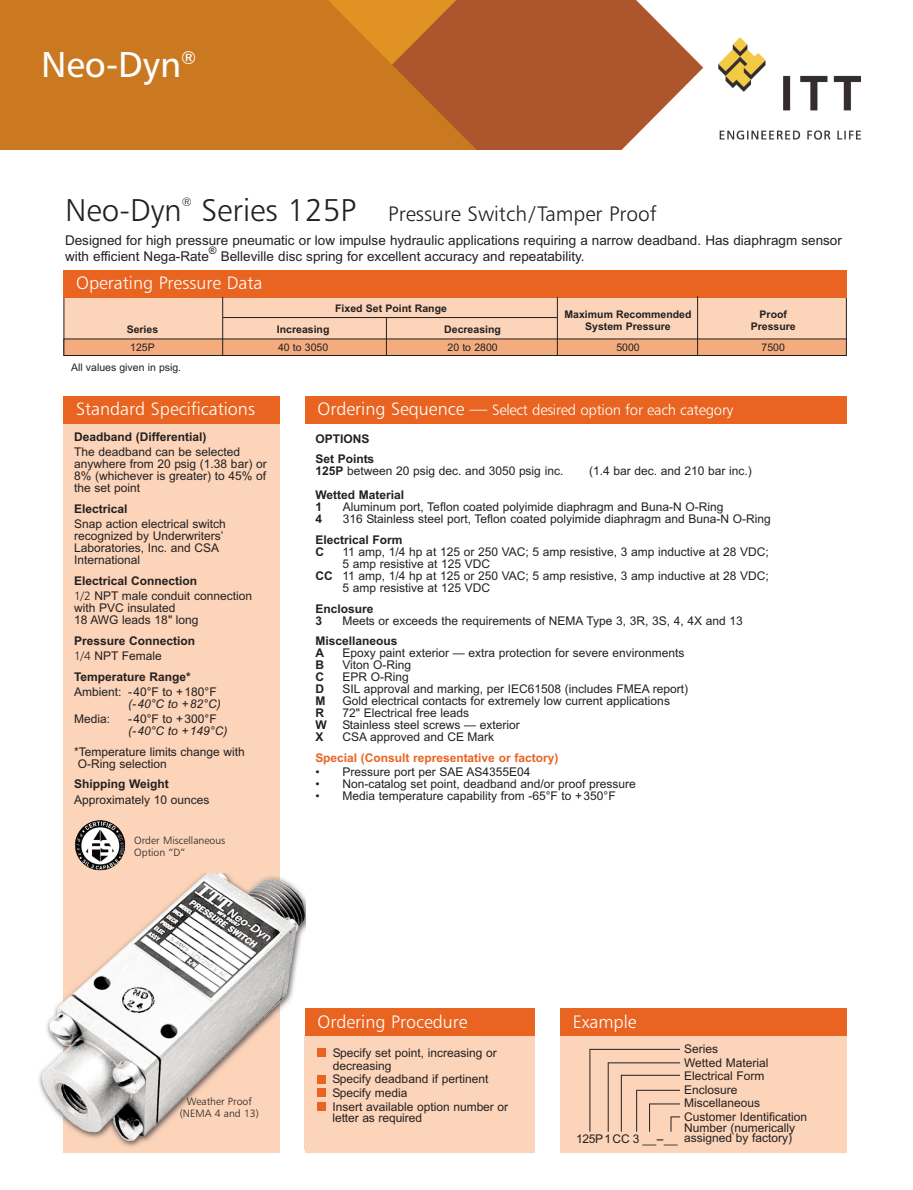
<style>
.page{position:relative;width:913px;height:1190px;background:#fff}
.page>*{position:absolute;margin:0;border:0;box-sizing:border-box;transform-origin:0 0}
.t1{font:36px "Humanist 777 BT Roman B";color:#fff}
.t2{font:31.5px "Humanist 777 BT Light B";color:#231f20}
.t3{font:21px "Humanist 777 BT Light B";color:#231f20}
.t4{font:18px "Humanist 777 BT Light B";color:#fff}
.t5{font:15px "Humanist 777 BT Light B";letter-spacing:-.015em;color:#fff}
.t6{font:13.5px/16.2px "Arial";color:#231f20}
.t7{font:12px/13.5px "Arial";color:#231f20}
.t8{font:700 12px/12px "Arial";color:#231f20}
.t9{font:700 12px "Arial";color:#ea6421}
.t10{font:italic 12px "Arial";color:#231f20}
.t11{font:12px "Humanist 777 BT Light B";color:#231f20}
.t12{font:700 10.5px/12px "Arial";color:#231f20;text-align:center}
.t13{font:10.5px/12px "Humanist 777 BT Light B";color:#231f20;text-align:center}
.t14{font:10.5px "Arial";color:#231f20}
.s1{font-size:31.5px}
.s2{font-size:18px}
.s3{font-weight:700}
.s4{font-family:"Humanist 777 BT Light B"}
.s5{font-family:"Humanist 777 BT Light B";font-weight:400}
.s6{font-weight:400}
</style>
<div class="page">
<div style="left:64px;top:421px;width:216px;height:731px;background:#fbd4b9"></div>
<div style="left:560px;top:1035px;width:287px;height:117px;background:#fbd4b9"></div>
<div style="left:64px;top:296px;width:782px;height:59px;background:#fbd4b9"></div>
<div style="left:64px;top:270px;width:783px;height:27px;background:#ea6421"></div>
<div style="left:64px;top:396px;width:216px;height:27px;background:#ea6421"></div>
<div style="left:305px;top:396px;width:542px;height:27px;background:#ea6421"></div>
<div style="left:64px;top:339px;width:782px;height:16px;background:#f4ac7f"></div>
<div style="left:64px;top:338px;width:783px;height:18px;border:1px solid #231f20"></div>
<div style="left:305px;top:1035px;width:229px;height:117px;background:#fbd4b9"></div>
<div style="left:317px;top:1101px;width:8px;height:9px;background:#ea6421"></div>
<div style="left:317px;top:1088px;width:8px;height:8px;background:#ea6421"></div>
<div style="left:317px;top:1074px;width:8px;height:9px;background:#ea6421"></div>
<div style="left:317px;top:1047px;width:8px;height:9px;background:#ea6421"></div>
<hr style="left:589px;top:1048px;width:91px;height:1px;background:#231f20">
<hr style="left:589px;top:1049px;width:1px;height:82px;background:#231f20">
<hr style="left:608px;top:1062px;width:72px;height:1px;background:#231f20">
<hr style="left:621px;top:1074px;width:59px;height:1px;background:#231f20">
<hr style="left:608px;top:1062px;width:1px;height:69px;background:#231f20">
<hr style="left:649px;top:1103px;width:31px;height:1px;background:#231f20">
<hr style="left:636px;top:1089px;width:44px;height:1px;background:#231f20">
<svg style="left:670px;top:1116px;width:10px;height:15px"></svg>
<hr style="left:621px;top:1074px;width:1px;height:57px;background:#231f20">
<hr style="left:636px;top:1089px;width:1px;height:42px;background:#231f20">
<svg style="left:649px;top:1103px;width:1px;height:28px"></svg>
<hr style="left:222px;top:297px;width:1px;height:59px;background:#231f20">
<hr style="left:386px;top:317px;width:1px;height:39px;background:#231f20">
<hr style="left:557px;top:297px;width:1px;height:59px;background:#231f20">
<hr style="left:223px;top:317px;width:334px;height:1px;background:#231f20">
<hr style="left:697px;top:296px;width:1px;height:60px;background:#231f20">
<div style="left:560px;top:1008px;width:287px;height:27px;background:#ea6421"></div>
<img style="left:0;top:0;width:860px;height:149px">
<img style="left:39px;top:873px;width:267px;height:276px">
<img style="left:305px;top:1035px;width:1px;height:114px">
<div style="left:305px;top:1008px;width:229px;height:27px;background:#ea6421"></div>
<img style="left:75px;top:820px;width:50px;height:50px">
<h1 class="t1" style="left:41px;top:50px;width:157px">Neo-Dyn<sup>®</sup></h1>
<h2 class="t2" style="left:65px;top:192px;width:118px">Neo-Dyn</h2>
<p class="t11" style="left:182px;top:195px;width:11px">®</p>
<h3 class="t3" style="left:202px;top:201px;width:456px"><span class="s1">Series 125P</span> Pressure Switch/Tamper Proof</h3>
<p class="t6" style="left:65px;top:232px;width:778px">Designed for high pressure pneumatic or low impulse hydraulic applications requiring a narrow deadband. Has diaphragm sensor with efficient Nega-Rate</p>
<p class="t14" style="left:209px;top:244px;width:9px">®</p>
<p class="t6" style="left:221px;top:248px;width:365px">Belleville disc spring for excellent accuracy and repeatability.</p>
<h3 class="t4" style="left:76px;top:272px;width:188px">Operating Pressure Data</h3>
<p class="t12" style="left:127px;top:323px;width:33px">Series</p>
<p class="t14" style="left:130px;top:341px;width:26px">125P</p>
<p class="t14" style="left:71px;top:361px;width:112px">All values given in psig.</p>
<p class="t12" style="left:335px;top:302px;width:113px">Fixed Set Point Range</p>
<p class="t12" style="left:277px;top:323px;width:54px">Increasing</p>
<p class="t14" style="left:278px;top:341px;width:52px">40 to 3050</p>
<p class="t12" style="left:444px;top:323px;width:58px">Decreasing</p>
<p class="t14" style="left:447px;top:341px;width:52px">20 to 2800</p>
<p class="t12" style="left:564px;top:308px;width:128px">Maximum Recommended<br>System Pressure</p>
<p class="t14" style="left:616px;top:341px;width:25px">5000</p>
<h3 class="t4" style="left:76px;top:398px;width:180px">Standard Specifications</h3>
<p class="t5" style="left:317px;top:401px;width:417px"><span class="s2">Ordering Sequence —</span> Select desired option for each category</p>
<p class="t12" style="left:751px;top:308px;width:46px">Proof<br>Pressure</p>
<p class="t14" style="left:761px;top:341px;width:25px">7500</p>
<p class="t8" style="left:74px;top:430px;width:134px">Deadband (Differential)</p>
<p class="t7" style="left:74px;top:446px;width:194px;line-height:12px">The deadband can be selected anywhere from 20 psig (1.38 bar) or<br>8% (whichever is greater) to 45% of the set point</p>
<p class="t8" style="left:74px;top:502px;width:55px">Electrical</p>
<p class="t7" style="left:74px;top:518px;width:153px;line-height:12px">Snap action electrical switch recognized by Underwriters’<br>Laboratories, Inc. and CSA<br>International</p>
<p class="t7" style="left:74px;top:573px;width:179px;line-height:15.3px"><span class="s3">Electrical Connection<br></span><span class="s4">1/2</span> NPT male conduit connection</p>
<p class="t7" style="left:74px;top:601px;width:126px;line-height:12px">with PVC insulated<br>18 AWG leads 18" long</p>
<p class="t8" style="left:74px;top:632px;width:123px;line-height:15.3px">Pressure Connection<br><span class="s5">1/4</span> <span class="s6">NPT Female</span></p>
<p class="t8" style="left:74px;top:670px;width:118px">Temperature Range*</p>
<p class="t7" style="left:74px;top:684px;width:144px">Ambient: -40°F to +180°F</p>
<p class="t10" style="left:128px;top:696px;width:94px">(-40°C to +82°C)</p>
<p class="t7" style="left:74px;top:712px;width:38px">Media:</p>
<p class="t7" style="left:128px;top:712px;width:90px">-40°F to +300°F</p>
<p class="t10" style="left:128px;top:723px;width:101px">(-40°C to +149°C)</p>
<p class="t7" style="left:78px;top:745px;width:169px;line-height:12px;text-indent:-4px">*Temperature limits change with<br>O-Ring selection</p>
<p class="t8" style="left:74px;top:778px;width:96px">Shipping Weight</p>
<p class="t7" style="left:74px;top:792px;width:137px">Approximately 10 ounces</p>
<p class="t13" style="left:134px;top:833px;width:93px;line-height:12.6px;text-align:left">Order Miscellaneous<br>Option “D”</p>
<p class="t8" style="left:315px;top:428px;width:60px;line-height:20.7px">OPTIONS<br>Set Points</p>
<p class="t7" style="left:315px;top:464px;width:249px"><span class="s3">125P</span> between 20 psig dec. and 3050 psig inc.</p>
<p class="t7" style="left:589px;top:464px;width:164px">(1.4 bar dec. and 210 bar inc.)</p>
<p class="t8" style="left:315px;top:489px;width:90px">Wetted Material<br>1</p>
<p class="t7" style="left:343px;top:500px;width:382px">Aluminum port, Teflon coated polyimide diaphragm and Buna-N O-Ring</p>
<p class="t8" style="left:315px;top:513px;width:8px">4</p>
<p class="t7" style="left:343px;top:512px;width:429px">316 Stainless steel port, Teflon coated polyimide diaphragm and Buna-N O-Ring</p>
<p class="t8" style="left:315px;top:533px;width:89px">Electrical Form<br>C</p>
<p class="t7" style="left:342px;top:545px;width:428px">11 amp, 1/4 hp at 125 or 250 VAC; 5 amp resistive, 3 amp inductive at 28 VDC;</p>
<p class="t7" style="left:342px;top:557px;width:149px">5 amp resistive at 125 VDC</p>
<p class="t7" style="left:315px;top:569px;width:455px"><span class="s3">CC</span> 11 amp, 1/4 hp at 125 or 250 VAC; 5 amp resistive, 3 amp inductive at 28 VDC;</p>
<p class="t7" style="left:342px;top:581px;width:149px">5 amp resistive at 125 VDC</p>
<p class="t8" style="left:315px;top:602px;width:60px">Enclosure<br>3</p>
<p class="t7" style="left:342px;top:613px;width:402px">Meets or exceeds the requirements of NEMA Type 3, 3R, 3S, 4, 4X and 13</p>
<p class="t8" style="left:315px;top:635px;width:84px">Miscellaneous<br>A</p>
<p class="t7" style="left:342px;top:646px;width:343px">Epoxy paint exterior — extra protection for severe environments</p>
<p class="t8" style="left:315px;top:659px;width:10px">B</p>
<p class="t7" style="left:342px;top:658px;width:70px">Viton O-Ring</p>
<p class="t8" style="left:315px;top:671px;width:10px">C</p>
<p class="t7" style="left:342px;top:670px;width:68px">EPR O-Ring</p>
<p class="t8" style="left:315px;top:683px;width:10px">D</p>
<p class="t7" style="left:342px;top:682px;width:347px">SIL approval and marking, per IEC61508 (includes FMEA report)</p>
<p class="t8" style="left:315px;top:695px;width:11px">M</p>
<p class="t7" style="left:342px;top:694px;width:329px">Gold electrical contacts for extremely low current applications</p>
<p class="t8" style="left:315px;top:707px;width:10px">R</p>
<p class="t7" style="left:342px;top:706px;width:128px">72" Electrical free leads</p>
<p class="t8" style="left:315px;top:719px;width:13px">W</p>
<p class="t7" style="left:342px;top:718px;width:179px">Stainless steel screws — exterior</p>
<p class="t8" style="left:315px;top:731px;width:10px">X</p>
<p class="t7" style="left:342px;top:730px;width:153px">CSA approved and CE Mark</p>
<p class="t9" style="left:315px;top:750px;width:244px">Special (Consult representative or factory)</p>
<p class="t7" style="left:315px;top:764px;width:217px">• Pressure port per SAE AS4355E04</p>
<p class="t7" style="left:315px;top:776px;width:322px">• Non-catalog set point, deadband and/or proof pressure</p>
<p class="t7" style="left:315px;top:788px;width:302px">• Media temperature capability from -65°F to +350°F</p>
<p class="t13" style="left:180px;top:1095px;width:81px">Weather Proof (NEMA 4 and 13)</p>
<h3 class="t4" style="left:317px;top:1010px;width:152px">Ordering Procedure</h3>
<p class="t7" style="left:332px;top:1045px;width:177px">Specify set point, increasing or decreasing<br>Specify deadband if pertinent<br>Specify media<br>Insert available option number or</p>
<p class="t7" style="left:332px;top:1111px;width:91px">letter as required</p>
<h3 class="t4" style="left:573px;top:1010px;width:65px">Example</h3>
<p class="t7" style="left:684px;top:1042px;width:125px">Series<br>Wetted Material<br>Electrical Form<br>Enclosure<br>Miscellaneous<br>Customer Identification</p>
<p class="t7" style="left:684px;top:1120px;width:113px">Number (numerically</p>
<p class="t7" style="left:576px;top:1132px;width:103px">125P1CC 3 _-_</p>
<p class="t7" style="left:684px;top:1131px;width:110px">assigned by factory)</p>
</div>
